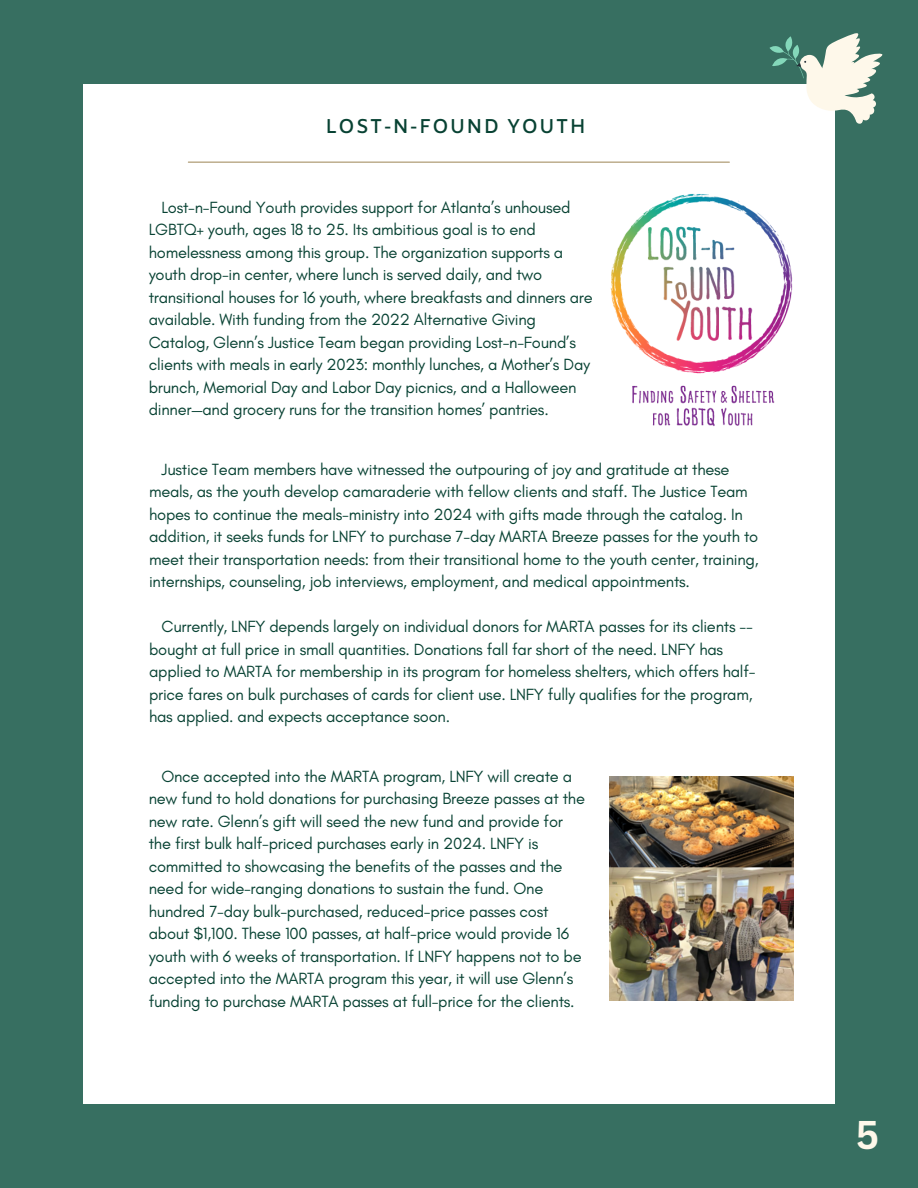
<style>
.page{position:relative;width:918px;height:1188px;background:#376f61}
.page>*{position:absolute;margin:0;border:0;box-sizing:border-box;transform-origin:0 0}
.t1{font:700 39px "Canva Sans";color:#fef8ea}
.t2{font:600 19.95px "Amiko";letter-spacing:.055em;color:#084233}
.t3{font:16.5px/22.5px "Glacial Indifference";letter-spacing:-.015em;color:#084233}
</style>
<div class="page">
<div style="left:83px;top:84px;width:752px;height:1019px;background:#fff"></div>
<hr style="left:188px;top:162px;width:541px;height:1px;background:#a28b5d">
<img style="left:610px;top:194px;width:183px;height:233px">
<img style="left:610px;top:777px;width:183px;height:223px">
<svg style="left:770px;top:33px;width:113px;height:91px"></svg>
<p class="t2" style="left:326px;top:114px;width:262px">LOST-N-FOUND YOUTH</p>
<p class="t3" style="left:149px;top:196px;width:446px;text-indent:13px">Lost-n-Found Youth provides support for Atlanta’s unhoused LGBTQ+ youth, ages 18 to 25. Its ambitious goal is to end homelessness among this group. The organization supports a youth drop-in center, where lunch is served daily, and two transitional houses for 16 youth, where breakfasts and dinners are available. With funding from the 2022 Alternative Giving Catalog, Glenn’s Justice Team began providing Lost-n-Found’s clients with meals in early 2023: monthly lunches, a Mother’s Day brunch, Memorial Day and Labor Day picnics, and a Halloween dinner—and grocery runs for the transition homes’ pantries.</p>
<p class="t3" style="left:149px;top:458px;width:611px;text-indent:13px">Justice Team members have witnessed the outpouring of joy and gratitude at these meals, as the youth develop camaraderie with fellow clients and staff. The Justice Team hopes to continue the meals-ministry into 2024 with gifts made through the catalog. In addition, it seeks funds for LNFY to purchase 7-day MARTA Breeze passes for the youth to meet their transportation needs: from their transitional home to the youth center, training, internships, counseling, job interviews, employment, and medical appointments.</p>
<p class="t3" style="left:149px;top:615px;width:608px;text-indent:13px">Currently, LNFY depends largely on individual donors for MARTA passes for its clients -- bought at full price in small quantities. Donations fall far short of the need. LNFY has applied to MARTA for membership in its program for homeless shelters, which offers half&shy;price fares on bulk purchases of cards for client use. LNFY fully qualifies for the program, has applied. and expects acceptance soon.</p>
<p class="t3" style="left:149px;top:764px;width:438px;text-indent:13px">Once accepted into the MARTA program, LNFY will create a new fund to hold donations for purchasing Breeze passes at the new rate. Glenn’s gift will seed the new fund and provide for the first bulk half-priced purchases early in 2024. LNFY is committed to showcasing the benefits of the passes and the need for wide-ranging donations to sustain the fund. One hundred 7-day bulk-purchased, reduced-price passes cost about $1,100. These 100 passes, at half-price would provide 16 youth with 6 weeks of transportation. If LNFY happens not to be accepted into the MARTA program this year, it will use Glenn’s funding to purchase MARTA passes at full-price for the clients.</p>
<p class="t1" style="left:856px;top:1108px;width:25px">5</p>
</div>
